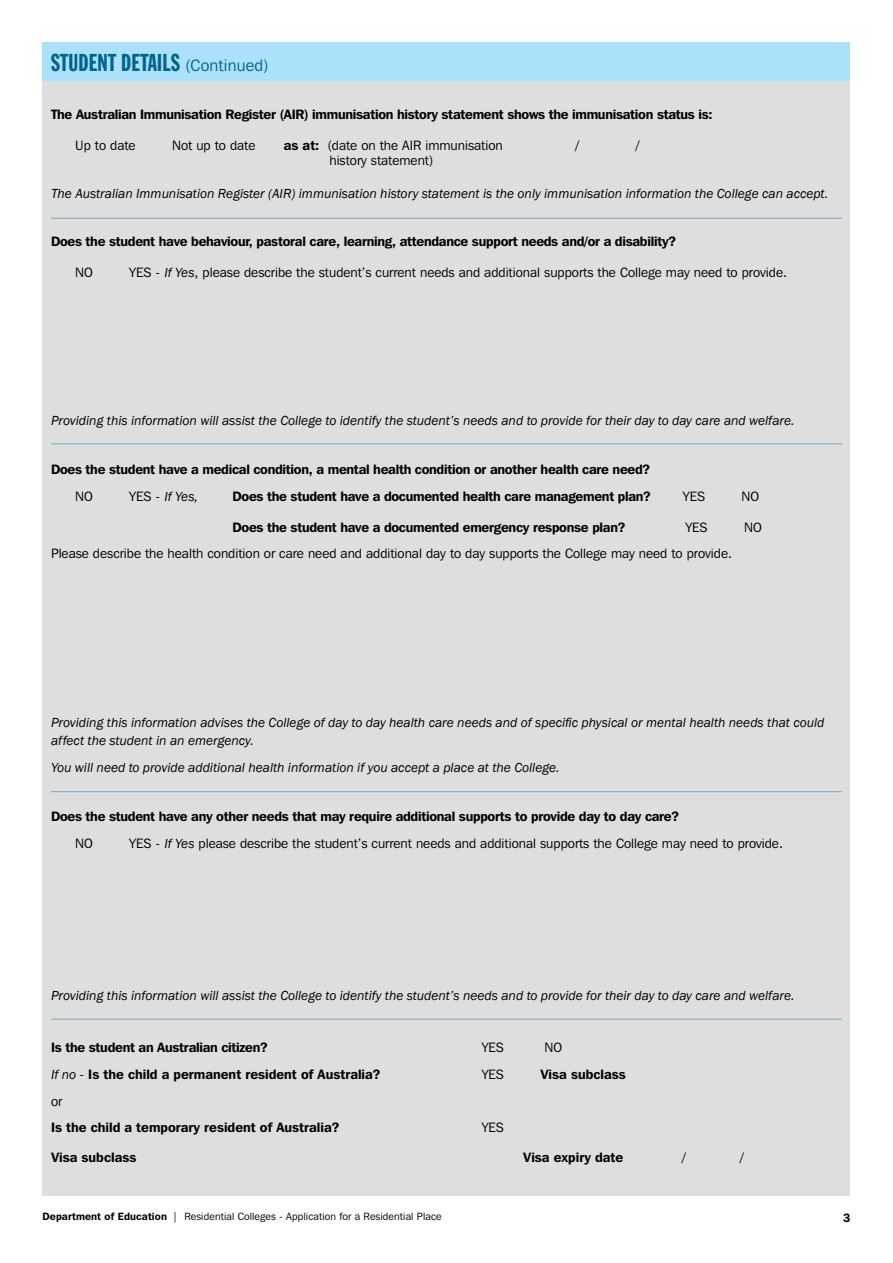
<style>
.page{position:relative;width:893px;height:1263px;background:#fff}
.page>*{position:absolute;margin:0;border:0;box-sizing:border-box;transform-origin:0 0}
.t1{font:24px "Franklin Gothic Extra Cond";letter-spacing:.01em;color:#00648f}
.t2{font:italic 13.5px/18px "Franklin Gothic";color:#000}
.t3{font:600 13.5px "Franklin Gothic IT Cby BT";letter-spacing:-.02em;color:#000}
.t4{font:13.5px "Franklin Gothic IT Cby BT";color:#000}
.t5{font:600 13.5px "Franklin Gothic IT Cby BT";color:#000}
.t6{font:600 12px "Franklin Gothic IT Cby BT";color:#000}
.t7{font:10.5px "Franklin Gothic IT Cby BT";letter-spacing:.01em;color:#000}
.s1{font-family:"Franklin Gothic IT Cby BT";font-size:16.5px}
.s2{font-weight:600}
.s3{font-family:"Franklin Gothic";font-style:italic}
.s4{font-family:"Franklin Gothic IT Cby BT";font-style:normal}
.s5{font-family:"Franklin Gothic";font-weight:400;font-style:italic}
.s6{font-weight:400}
</style>
<div class="page">
<div style="left:43px;top:43px;width:807px;height:1153px;background:#dededf"></div>
<div style="left:43px;top:43px;width:807px;height:38px;background:#abe1fa"></div>
<hr style="left:51px;top:443px;width:791px;height:1px;background:#74a9c8">
<hr style="left:51px;top:218px;width:791px;height:1px;background:#74a9c8">
<hr style="left:51px;top:791px;width:791px;height:1px;background:#74a9c8">
<hr style="left:51px;top:1019px;width:791px;height:1px;background:#74a9c8">
<h1 class="t1" style="left:51px;top:49px;width:219px">STUDENT DETAILS <span class="s1">(Continued)</span></h1>
<p class="t3" style="left:51px;top:106px;width:663px">The Australian Immunisation Register (AIR) immunisation history statement shows the immunisation status is:</p>
<p class="t4" style="left:75px;top:137px;width:62px">Up to date</p>
<p class="t4" style="left:172px;top:137px;width:85px">Not up to date</p>
<p class="t4" style="left:284px;top:137px;width:220px"><span class="s2">as at:</span> (date on the AIR immunisation</p>
<p class="t4" style="left:575px;top:137px;width:5px">/</p>
<p class="t4" style="left:636px;top:137px;width:5px">/</p>
<p class="t4" style="left:329px;top:152px;width:106px">history statement)</p>
<p class="t2" style="left:51px;top:184px;width:779px">The Australian Immunisation Register (AIR) immunisation history statement is the only immunisation information the College can accept.</p>
<p class="t3" style="left:51px;top:233px;width:626px">Does the student have behaviour, pastoral care, learning, attendance support needs and/or a disability?</p>
<p class="t4" style="left:75px;top:264px;width:19px">NO</p>
<p class="t4" style="left:129px;top:264px;width:659px">YES - <span class="s3">If Yes</span>, please describe the student’s current needs and additional supports the College may need to provide.</p>
<p class="t2" style="left:51px;top:412px;width:745px">Providing this information will assist the College to identify the student’s needs and to provide for their day to day care and welfare.</p>
<p class="t3" style="left:51px;top:460px;width:601px">Does the student have a medical condition, a mental health condition or another health care need?</p>
<p class="t4" style="left:75px;top:487px;width:19px">NO</p>
<p class="t2" style="left:129px;top:487px;width:70px"><span class="s4">YES -</span> If Yes,</p>
<p class="t3" style="left:233px;top:487px;width:420px">Does the student have a documented health care management plan?</p>
<p class="t4" style="left:683px;top:487px;width:24px">YES</p>
<p class="t4" style="left:742px;top:487px;width:19px">NO</p>
<p class="t3" style="left:233px;top:518px;width:394px">Does the student have a documented emergency response plan?</p>
<p class="t4" style="left:685px;top:518px;width:24px">YES</p>
<p class="t4" style="left:744px;top:518px;width:19px">NO</p>
<p class="t4" style="left:51px;top:545px;width:683px">Please describe the health condition or care need and additional day to day supports the College may need to provide.</p>
<p class="t2" style="left:51px;top:714px;width:775px">Providing this information advises the College of day to day health care needs and of specific physical or mental health needs that could affect the student in an emergency.</p>
<p class="t2" style="left:51px;top:759px;width:510px">You will need to provide additional health information if you accept a place at the College.</p>
<p class="t3" style="left:51px;top:808px;width:630px">Does the student have any other needs that may require additional supports to provide day to day care?</p>
<p class="t4" style="left:75px;top:835px;width:19px">NO</p>
<p class="t4" style="left:129px;top:835px;width:655px">YES - <span class="s3">If Yes</span> please describe the student’s current needs and additional supports the College may need to provide.</p>
<p class="t2" style="left:51px;top:987px;width:745px">Providing this information will assist the College to identify the student’s needs and to provide for their day to day care and welfare.</p>
<p class="t3" style="left:51px;top:1039px;width:218px">Is the student an Australian citizen?</p>
<p class="t4" style="left:482px;top:1039px;width:24px">YES</p>
<p class="t4" style="left:544px;top:1039px;width:19px">NO</p>
<p class="t5" style="left:51px;top:1066px;width:331px"><span class="s5">If no</span> <span class="s6">-</span> Is the child a permanent resident of Australia?</p>
<p class="t4" style="left:482px;top:1066px;width:24px">YES</p>
<p class="t5" style="left:540px;top:1066px;width:87px">Visa subclass</p>
<p class="t4" style="left:51px;top:1093px;width:13px">or</p>
<p class="t5" style="left:51px;top:1119px;width:290px">Is the child a temporary resident of Australia?</p>
<p class="t4" style="left:482px;top:1119px;width:24px">YES</p>
<p class="t5" style="left:51px;top:1148px;width:87px">Visa subclass</p>
<p class="t5" style="left:523px;top:1148px;width:102px">Visa expiry date</p>
<p class="t4" style="left:682px;top:1149px;width:5px">/</p>
<p class="t4" style="left:740px;top:1149px;width:5px">/</p>
<p class="t7" style="left:43px;top:1210px;width:401px"><span class="s2">Department of Education</span> | Residential Colleges - Application for a Residential Place</p>
<p class="t6" style="left:843px;top:1210px;width:9px">3</p>
</div>
